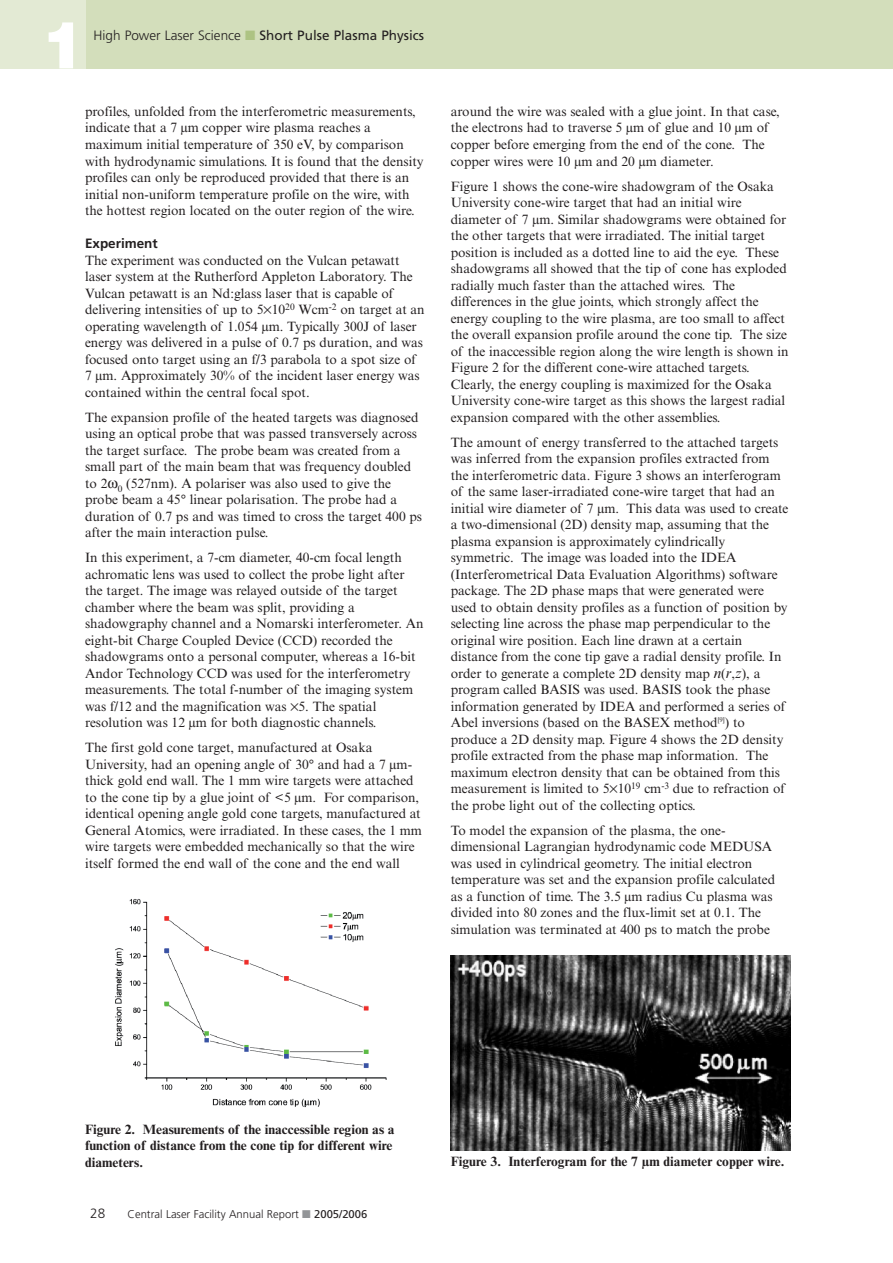
<style>
.page{position:relative;width:893px;height:1263px;background:#fff}
.page>*{position:absolute;margin:0;border:0;box-sizing:border-box;transform-origin:0 0}
.t1{font:900 66px "Helvetica Neue";color:#fff}
.t2{font:13.5px/16.5px "Times NRMT";color:#231f20}
.t3{font:700 13.5px/16.5px "Times NRMT";color:#231f20}
.t4{font:13.5px "Frutiger";color:#231f20}
.t5{font:700 13.5px "Frutiger";color:#231f20}
.t6{font:300 13.5px "Frutiger";color:#231f20}
.t7{font:300 11.25px "Frutiger";color:#231f20}
.s1{font-weight:300}
.s2{color:#adc383}
.s3{font-style:italic;font-size:15px}
.s4{color:#939598}
.s5{font-weight:400}
</style>
<div class="page">
<div style="left:85px;top:0;width:808px;height:68px;background:#d3debb"></div>
<div style="left:0;top:0;width:85px;height:68px;background:#e3ead4"></div>
<img style="left:115px;top:899px;width:272px;height:209px">
<img style="left:451px;top:956px;width:339px;height:194px">
<h1 class="t1" style="left:41px;top:21px;width:46px">1</h1>
<p class="t4" style="left:94px;top:30px;width:332px"><span class="s1">High Power Laser Science</span> <span class="s2">■</span> Short Pulse Plasma Physics</p>
<p class="t2" style="left:85px;top:105px;width:340px">profiles, unfolded from the interferometric measurements, indicate that a 7 µm copper wire plasma reaches a maximum initial temperature of 350 eV, by comparison with hydrodynamic simulations. It is found that the density profiles can only be reproduced provided that there is an initial non-uniform temperature profile on the wire, with the hottest region located on the outer region of the wire.</p>
<p class="t5" style="left:85px;top:238px;width:74px">Experiment</p>
<p class="t2" style="left:85px;top:253px;width:341px">The experiment was conducted on the Vulcan petawatt laser system at the Rutherford Appleton Laboratory. The Vulcan petawatt is an Nd:glass laser that is capable of delivering intensities of up to 5 10<sup>20</sup> Wcm<sup>-2</sup> on target at an operating wavelength of 1.054 µm. Typically 300J of laser energy was delivered in a pulse of 0.7 ps duration, and was focused onto target using an f/3 parabola to a spot size of 7 µm. Approximately 30% of the incident laser energy was contained within the central focal spot.</p>
<p class="t2" style="left:85px;top:410px;width:339px">The expansion profile of the heated targets was diagnosed using an optical probe that was passed transversely across the target surface. The probe beam was created from a small part of the main beam that was frequency doubled to 2 <sub>0</sub> (527nm). A polariser was also used to give the probe beam a 45° linear polarisation. The probe had a duration of 0.7 ps and was timed to cross the target 400 ps after the main interaction pulse.</p>
<p class="t2" style="left:85px;top:551px;width:340px">In this experiment, a 7-cm diameter, 40-cm focal length achromatic lens was used to collect the probe light after the target. The image was relayed outside of the target chamber where the beam was split, providing a shadowgraphy channel and a Nomarski interferometer. An eight-bit Charge Coupled Device (CCD) recorded the shadowgrams onto a personal computer, whereas a 16-bit Andor Technology CCD was used for the interferometry measurements. The total f-number of the imaging system was f/12 and the magnification was 5. The spatial resolution was 12 µm for both diagnostic channels.</p>
<p class="t2" style="left:85px;top:741px;width:338px">The first gold cone target, manufactured at Osaka University, had an opening angle of 30° and had a 7 µm&shy;thick gold end wall. The 1 mm wire targets were attached to the cone tip by a glue joint of &lt;5 µm. For comparison, identical opening angle gold cone targets, manufactured at General Atomics, were irradiated. In these cases, the 1 mm wire targets were embedded mechanically so that the wire itself formed the end wall of the cone and the end wall</p>
<p class="t2" style="left:451px;top:105px;width:330px">around the wire was sealed with a glue joint. In that case, the electrons had to traverse 5 µm of glue and 10 µm of copper before emerging from the end of the cone. The copper wires were 10 µm and 20 µm diameter.</p>
<p class="t2" style="left:451px;top:179px;width:339px">Figure 1 shows the cone-wire shadowgram of the Osaka University cone-wire target that had an initial wire diameter of 7 µm. Similar shadowgrams were obtained for the other targets that were irradiated. The initial target position is included as a dotted line to aid the eye. These shadowgrams all showed that the tip of cone has exploded radially much faster than the attached wires. The differences in the glue joints, which strongly affect the energy coupling to the wire plasma, are too small to affect the overall expansion profile around the cone tip. The size of the inaccessible region along the wire length is shown in Figure 2 for the different cone-wire attached targets.<br>Clearly, the energy coupling is maximized for the Osaka University cone-wire target as this shows the largest radial expansion compared with the other assemblies.</p>
<p class="t2" style="left:451px;top:435px;width:339px">The amount of energy transferred to the attached targets was inferred from the expansion profiles extracted from the interferometric data. Figure 3 shows an interferogram of the same laser-irradiated cone-wire target that had an initial wire diameter of 7 µm. This data was used to create a two-dimensional (2D) density map, assuming that the plasma expansion is approximately cylindrically symmetric. The image was loaded into the IDEA (Interferometrical Data Evaluation Algorithms) software package. The 2D phase maps that were generated were used to obtain density profiles as a function of position by selecting line across the phase map perpendicular to the original wire position. Each line drawn at a certain distance from the cone tip gave a radial density profile. In order to generate a complete 2D density map <span class="s3">n</span>(<span class="s3">r</span>,<span class="s3">z</span>), a program called BASIS was used. BASIS took the phase information generated by IDEA and performed a series of Abel inversions (based on the BASEX method<sup>[9]</sup>) to produce a 2D density map. Figure 4 shows the 2D density profile extracted from the phase map information. The maximum electron density that can be obtained from this measurement is limited to 5 10<sup>19</sup> cm<sup>-3</sup> due to refraction of the probe light out of the collecting optics.</p>
<p class="t2" style="left:451px;top:823px;width:326px">To model the expansion of the plasma, the one&shy;dimensional Lagrangian hydrodynamic code MEDUSA was used in cylindrical geometry. The initial electron temperature was set and the expansion profile calculated as a function of time. The 3.5 µm radius Cu plasma was divided into 80 zones and the flux-limit set at 0.1. The simulation was terminated at 400 ps to match the probe</p>
<p class="t3" style="left:85px;top:1122px;width:311px">Figure 2. Measurements of the inaccessible region as a function of distance from the cone tip for different wire diameters.</p>
<p class="t6" style="left:90px;top:1208px;width:17px">28</p>
<p class="t7" style="left:128px;top:1210px;width:241px">Central Laser Facility Annual Report <span class="s4">■</span> <span class="s5">2005/2006</span></p>
<p class="t3" style="left:451px;top:1155px;width:335px">Figure 3. Interferogram for the 7 µm diameter copper wire.</p>
</div>
